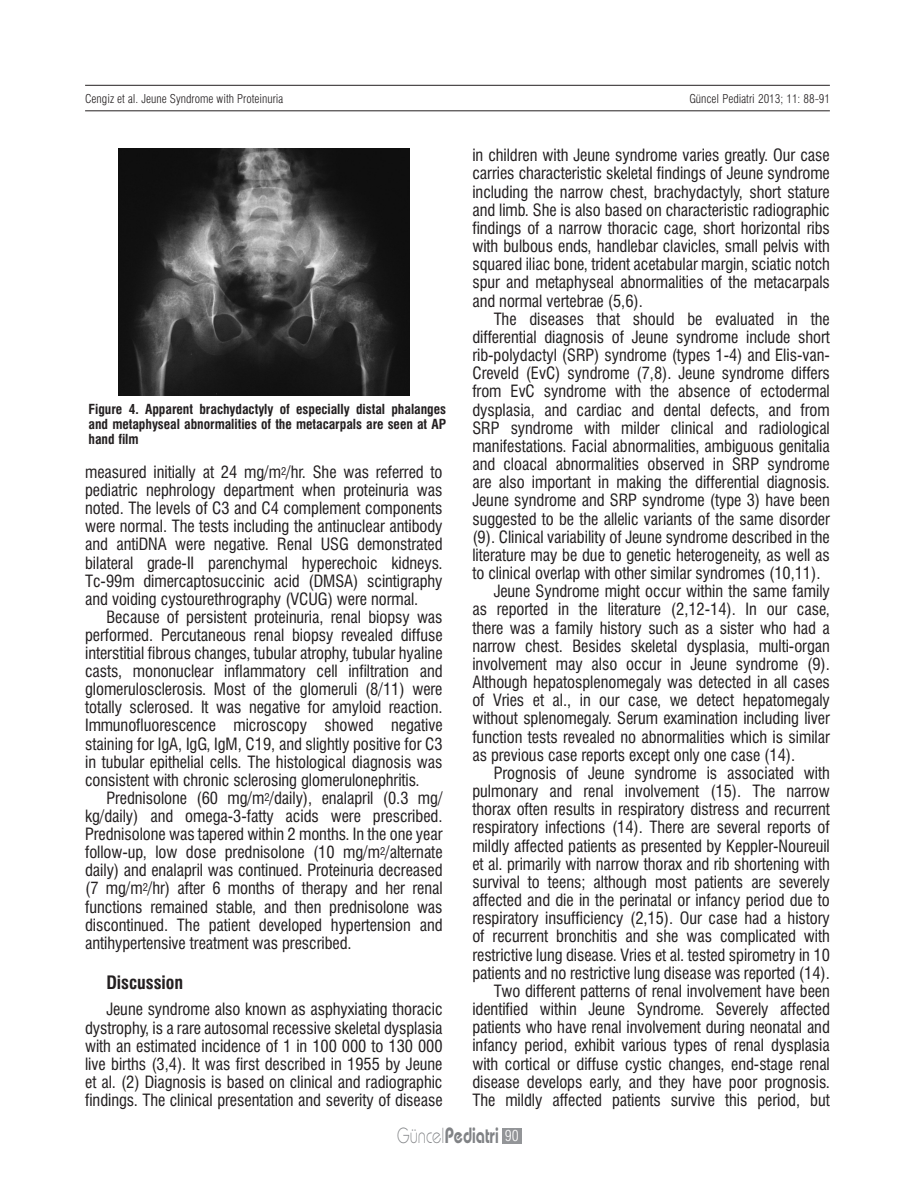
<style>
.page{position:relative;width:915px;height:1191px;background:#fff}
.page>*{position:absolute;margin:0;border:0;box-sizing:border-box;transform-origin:0 0}
.t1{font:22.2px "Bauhaus Demi Tr";color:#808285;scale:.75 1}
.ARABASLIK{font:18px "Swiss Condensed Bold Tr";letter-spacing:-.005em;color:#231f20}
.YAZI{font:16.5px/18.1px "Swiss Condensed Tr";letter-spacing:-.005em;color:#231f20;text-align:justify}
.RESİMALTI{font:13.5px/15px "Swiss Condensed Bold Tr";letter-spacing:-.005em;color:#231f20;text-align:justify}
.t2{font:12px "Swiss Condensed Light Tr";color:#231f20}
.s1{font-family:"Bauhaus Light Tr"}
.s2{font-family:"Swiss Light Cond Tr";font-size:15px;color:#fff}
</style>
<div class="page">
<hr style="left:85px;top:111px;width:744px;height:1px;background:#231f20">
<hr style="left:85px;top:85px;width:744px;height:1px;background:#231f20">
<div style="left:502px;top:1127px;width:19px;height:16px;background:#939598"></div>
<img style="left:119px;top:149px;width:290px;height:247px">
<p class="t2" style="left:85px;top:91px;width:200px">Cengiz et al. Jeune Syndrome with Proteinuria</p>
<p class="t2" style="left:689px;top:91px;width:142px">Güncel Pediatri 2013; 11: 88-91</p>
<p class="RESİMALTI" style="left:89px;top:402px;width:359px">Figure 4. Apparent brachydactyly of especially distal phalanges and metaphyseal abnormalities of the metacarpals are seen at AP hand film</p>
<p class="YAZI" style="left:85px;top:463px;width:359px">measured initially at 24 mg/m<sup>2</sup>/hr. She was referred to pediatric nephrology department when proteinuria was noted. The levels of C3 and C4 complement components were normal. The tests including the antinuclear antibody and antiDNA were negative. Renal USG demonstrated bilateral grade-II parenchymal hyperechoic kidneys.<br>Tc-99m dimercaptosuccinic acid (DMSA) scintigraphy and voiding cystourethrography (VCUG) were normal.</p>
<p class="YAZI" style="left:85px;top:608px;width:359px;text-indent:21px">Because of persistent proteinuria, renal biopsy was performed. Percutaneous renal biopsy revealed diffuse interstitial fibrous changes, tubular atrophy, tubular hyaline casts, mononuclear inflammatory cell infiltration and glomerulosclerosis. Most of the glomeruli (8/11) were totally sclerosed. It was negative for amyloid reaction.<br>Immunofluorescence microscopy showed negative staining for IgA, IgG, IgM, C19, and slightly positive for C3 in tubular epithelial cells. The histological diagnosis was consistent with chronic sclerosing glomerulonephritis.</p>
<p class="YAZI" style="left:85px;top:789px;width:359px;text-indent:21px">Prednisolone (60 mg/m<sup>2</sup>/daily), enalapril (0.3 mg/ kg/daily) and omega-3-fatty acids were prescribed.<br>Prednisolone was tapered within 2 months. In the one year follow-up, low dose prednisolone (10 mg/m<sup>2</sup>/alternate daily) and enalapril was continued. Proteinuria decreased (7 mg/m<sup>2</sup>/hr) after 6 months of therapy and her renal functions remained stable, and then prednisolone was discontinued. The patient developed hypertension and antihypertensive treatment was prescribed.</p>
<p class="ARABASLIK" style="left:106px;top:971px;width:78px">Discussion</p>
<p class="YAZI" style="left:85px;top:1000px;width:359px;text-indent:21px">Jeune syndrome also known as asphyxiating thoracic dystrophy, is a rare autosomal recessive skeletal dysplasia with an estimated incidence of 1 in 100 000 to 130 000 live births (3,4). It was first described in 1955 by Jeune et al. (2) Diagnosis is based on clinical and radiographic findings. The clinical presentation and severity of disease</p>
<p class="YAZI" style="left:472px;top:146px;width:359px">in children with Jeune syndrome varies greatly. Our case carries characteristic skeletal findings of Jeune syndrome including the narrow chest, brachydactyly, short stature and limb. She is also based on characteristic radiographic findings of a narrow thoracic cage, short horizontal ribs with bulbous ends, handlebar clavicles, small pelvis with squared iliac bone, trident acetabular margin, sciatic notch spur and metaphyseal abnormalities of the metacarpals and normal vertebrae (5,6).</p>
<p class="YAZI" style="left:472px;top:310px;width:359px;text-indent:21px">The diseases that should be evaluated in the differential diagnosis of Jeune syndrome include short rib-polydactyl (SRP) syndrome (types 1-4) and Elis-van-Creveld (EvC) syndrome (7,8). Jeune syndrome differs from EvC syndrome with the absence of ectodermal dysplasia, and cardiac and dental defects, and from SRP syndrome with milder clinical and radiological manifestations. Facial abnormalities, ambiguous genitalia and cloacal abnormalities observed in SRP syndrome are also important in making the differential diagnosis.<br>Jeune syndrome and SRP syndrome (type 3) have been suggested to be the allelic variants of the same disorder (9). Clinical variability of Jeune syndrome described in the literature may be due to genetic heterogeneity, as well as to clinical overlap with other similar syndromes (10,11).</p>
<p class="YAZI" style="left:472px;top:582px;width:359px;text-indent:21px">Jeune Syndrome might occur within the same family as reported in the literature (2,12-14). In our case, there was a family history such as a sister who had a narrow chest. Besides skeletal dysplasia, multi-organ involvement may also occur in Jeune syndrome (9).<br>Although hepatosplenomegaly was detected in all cases of Vries et al., in our case, we detect hepatomegaly without splenomegaly. Serum examination including liver function tests revealed no abnormalities which is similar as previous case reports except only one case (14).</p>
<p class="YAZI" style="left:472px;top:764px;width:359px;text-indent:21px">Prognosis of Jeune syndrome is associated with pulmonary and renal involvement (15). The narrow thorax often results in respiratory distress and recurrent respiratory infections (14). There are several reports of mildly affected patients as presented by Keppler-Noureuil et al. primarily with narrow thorax and rib shortening with survival to teens; although most patients are severely affected and die in the perinatal or infancy period due to respiratory insufficiency (2,15). Our case had a history of recurrent bronchitis and she was complicated with restrictive lung disease. Vries et al. tested spirometry in 10 patients and no restrictive lung disease was reported (14).</p>
<p class="YAZI" style="left:472px;top:982px;width:359px;text-indent:21px">Two different patterns of renal involvement have been identified within Jeune Syndrome. Severely affected patients who have renal involvement during neonatal and infancy period, exhibit various types of renal dysplasia with cortical or diffuse cystic changes, end-stage renal disease develops early, and they have poor prognosis.<br>The mildly affected patients survive this period, but</p>
<h1 class="t1" style="left:397px;top:1121px;width:163px"><span class="s1">Güncel</span>Pediatri <span class="s2">90</span></h1>
</div>
